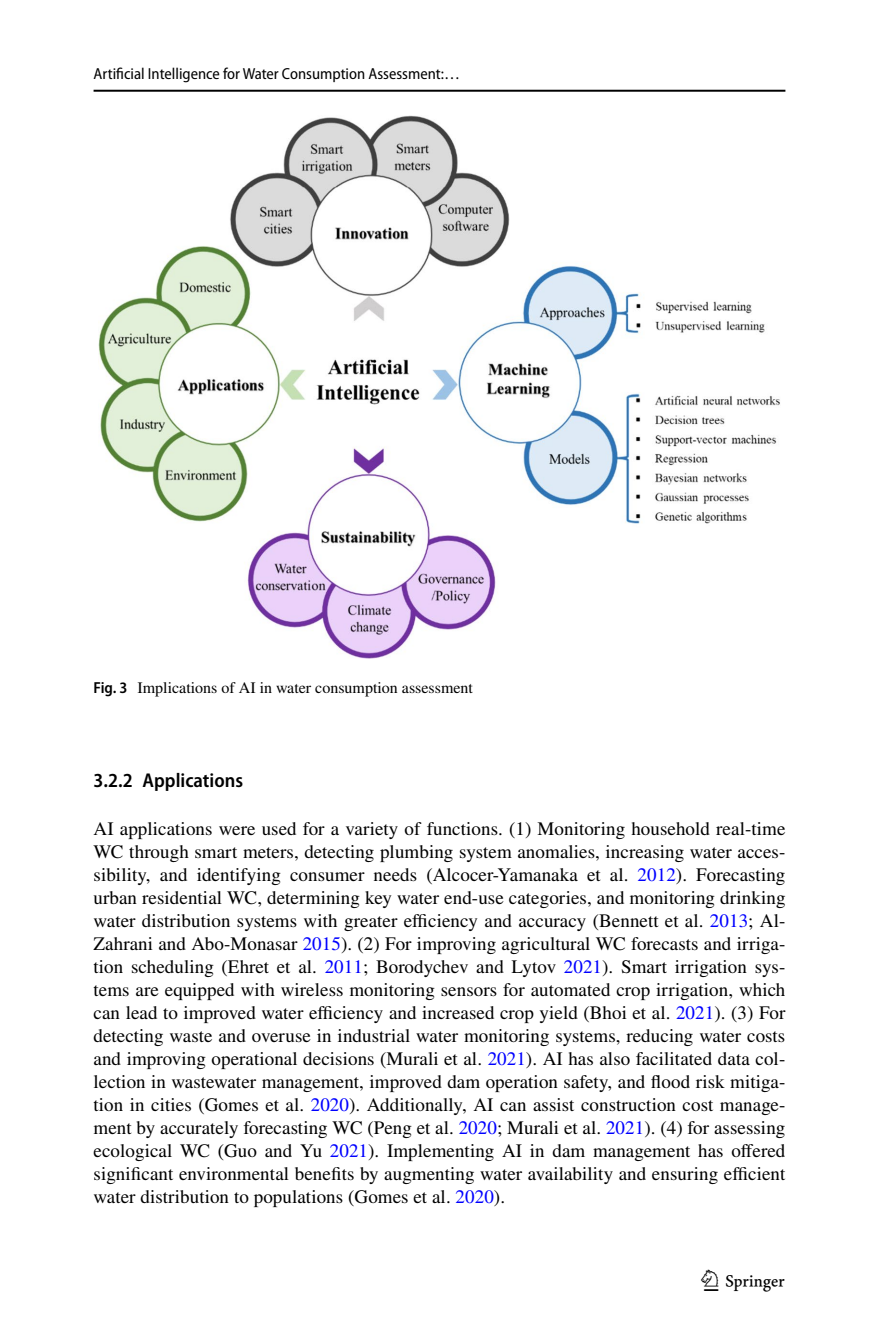
<style>
.page{position:relative;width:879px;height:1333px;background:#fff}
.page>*{position:absolute;margin:0;border:0;box-sizing:border-box;transform-origin:0 0}
.t1{font:30px "Springnew Regular 5";color:#000}
.t2{font:600 semi-condensed 20px "Myriad Pro";color:#000}
.t3{font:19px/23px "STIX";letter-spacing:.005em;color:#000;text-align:justify}
.t4{font:16px "Myriad Pro Semi Cn 4";color:#000}
.t5{font:16px "STIX";color:#000}
.s1{font-family:"Myriad Pro";font-weight:600;font-stretch:semi-condensed}
.s2{color:#00f}
</style>
<div class="page">
<hr style="left:94px;top:90px;width:691px;height:2px;background:#000">
<img style="left:99px;top:116px;width:681px;height:542px">
<p class="t4" style="left:94px;top:65px;width:368px">Artificial Intelligence for Water Consumption Assessment:…</p>
<p class="t5" style="left:94px;top:676px;width:381px"><span class="s1">Fig. 3</span> Implications of AI in water consumption assessment</p>
<p class="t2" style="left:94px;top:769px;width:151px">3.2.2 Applications</p>
<p class="t3" style="left:94px;top:817px;width:693px">AI applications were used for a variety of functions. (1) Monitoring household real-time WC through smart meters, detecting plumbing system anomalies, increasing water acces&shy;sibility, and identifying consumer needs (Alcocer-Yamanaka et al. <span class="s2">2012</span>). Forecasting urban residential WC, determining key water end-use categories, and monitoring drinking water distribution systems with greater efficiency and accuracy (Bennett et al. <span class="s2">2013</span>; Al-Zahrani and Abo-Monasar <span class="s2">2015</span>). (2) For improving agricultural WC forecasts and irriga&shy;tion scheduling (Ehret et al. <span class="s2">2011</span>; Borodychev and Lytov <span class="s2">2021</span>). Smart irrigation sys&shy;tems are equipped with wireless monitoring sensors for automated crop irrigation, which can lead to improved water efficiency and increased crop yield (Bhoi et al. <span class="s2">2021</span>). (3) For detecting waste and overuse in industrial water monitoring systems, reducing water costs and improving operational decisions (Murali et al. <span class="s2">2021</span>). AI has also facilitated data col&shy;lection in wastewater management, improved dam operation safety, and flood risk mitiga&shy;tion in cities (Gomes et al. <span class="s2">2020</span>). Additionally, AI can assist construction cost manage&shy;ment by accurately forecasting WC (Peng et al. <span class="s2">2020</span>; Murali et al. <span class="s2">2021</span>). (4) for assessing ecological WC (Guo and Yu <span class="s2">2021</span>). Implementing AI in dam management has offered significant environmental benefits by augmenting water availability and ensuring efficient water distribution to populations (Gomes et al. <span class="s2">2020</span>).</p>
<h1 class="t1" style="left:704px;top:1269px;width:83px">1 3</h1>
</div>
